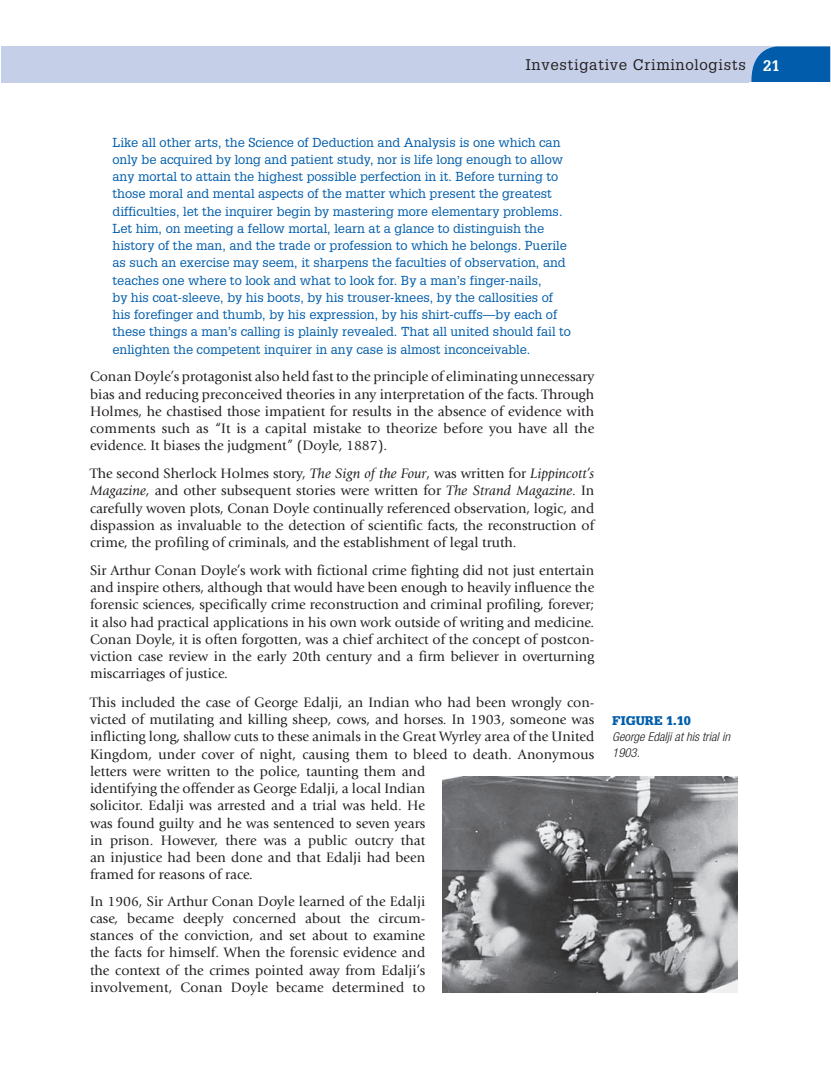
<style>
.page{position:relative;width:831px;height:1073px;background:#fff}
.page>*{position:absolute;margin:0;border:0;box-sizing:border-box;transform-origin:0 0}
.t1{font:15px "Glypha";letter-spacing:.05em;color:#231f20}
.t2{font:700 15px "Glypha";color:#fff}
.t3{font:14.25px/17.2px "Giovanni";color:#231f20;text-align:justify}
.t4{font:12.75px/17.2px "Glypha";color:#015dab}
.t5{font:italic 300 condensed 12.3px/15.9px "Helvetica Neue";color:#231f20;scale:1.04 1}
.t6{font:900 12.3px "Glypha";color:#015dab;scale:1.04 1}
.s1{font-style:italic}
</style>
<div class="page">
<div style="left:1px;top:47px;width:12px;height:36px;background:#c6cfe8"></div>
<div style="left:14px;top:47px;width:816px;height:36px;background:#c6cfe8"></div>
<svg style="left:751px;top:46px;width:79px;height:37px;background:#176ab2"></svg>
<img style="left:443px;top:776px;width:295px;height:216px">
<p class="t1" style="left:526px;top:60px;width:221px">Investigative Criminologists</p>
<p class="t2" style="left:763px;top:60px;width:18px">21</p>
<p class="t4" style="left:113px;top:134px;width:460px">Like all other arts, the Science of Deduction and Analysis is one which can only be acquired by long and patient study, nor is life long enough to allow any mortal to attain the highest possible perfection in it. Before turning to those moral and mental aspects of the matter which present the greatest difficulties, let the inquirer begin by mastering more elementary problems.<br>Let him, on meeting a fellow mortal, learn at a glance to distinguish the history of the man, and the trade or profession to which he belongs. Puerile as such an exercise may seem, it sharpens the faculties of observation, and teaches one where to look and what to look for. By a man’s finger-nails,<br>by his coat-sleeve, by his boots, by his trouser-knees, by the callosities of his forefinger and thumb, by his expression, by his shirt-cuffs—by each of these things a man’s calling is plainly revealed. That all united should fail to enlighten the competent inquirer in any case is almost inconceivable.</p>
<p class="t3" style="left:90px;top:369px;width:506px">Conan Doyle’s protagonist also held fast to the principle of eliminating unnecessary bias and reducing preconceived theories in any interpretation of the facts. Through Holmes, he chastised those impatient for results in the absence of evidence with comments such as “It is a capital mistake to theorize before you have all the evidence. It biases the judgment” (Doyle, 1887).</p>
<p class="t3" style="left:90px;top:466px;width:506px">The second Sherlock Holmes story, <span class="s1">The Sign of the Four</span>, was written for <span class="s1">Lippincott’s Magazine</span>, and other subsequent stories were written for <span class="s1">The Strand Magazine</span>. In carefully woven plots, Conan Doyle continually referenced observation, logic, and dispassion as invaluable to the detection of scientific facts, the reconstruction of crime, the profiling of criminals, and the establishment of legal truth.</p>
<p class="t3" style="left:90px;top:563px;width:506px">Sir Arthur Conan Doyle’s work with fictional crime fighting did not just entertain and inspire others, although that would have been enough to heavily influence the forensic sciences, specifically crime reconstruction and criminal profiling, forever; it also had practical applications in his own work outside of writing and medicine.<br>Conan Doyle, it is often forgotten, was a chief architect of the concept of postcon&shy;viction case review in the early 20th century and a firm believer in overturning miscarriages of justice.</p>
<p class="t3" style="left:90px;top:695px;width:506px;text-align:left">This included the case of George Edalji, an Indian who had been wrongly con&shy;victed of mutilating and killing sheep, cows, and horses. In 1903, someone was inflicting long, shallow cuts to these animals in the Great Wyrley area of the United Kingdom, under cover of night, causing them to bleed to death. Anonymous letters were written to the police, taunting them and<br>identifying the offender as George Edalji, a local Indian<br>solicitor. Edalji was arrested and a trial was held. He<br>was found guilty and he was sentenced to seven years<br>in prison. However, there was a public outcry that<br>an injustice had been done and that Edalji had been<br>framed for reasons of race.</p>
<p class="t3" style="left:90px;top:894px;width:337px">In 1906, Sir Arthur Conan Doyle learned of the Edalji case, became deeply concerned about the circum&shy;stances of the conviction, and set about to examine the facts for himself. When the forensic evidence and the context of the crimes pointed away from Edalji’s involvement, Conan Doyle became determined to</p>
<p class="t6" style="left:612px;top:716px;width:77px">FIGURE 1.10</p>
<p class="t5" style="left:612px;top:730px;width:115px">George Edalji at his trial in<br>1903.</p>
</div>
